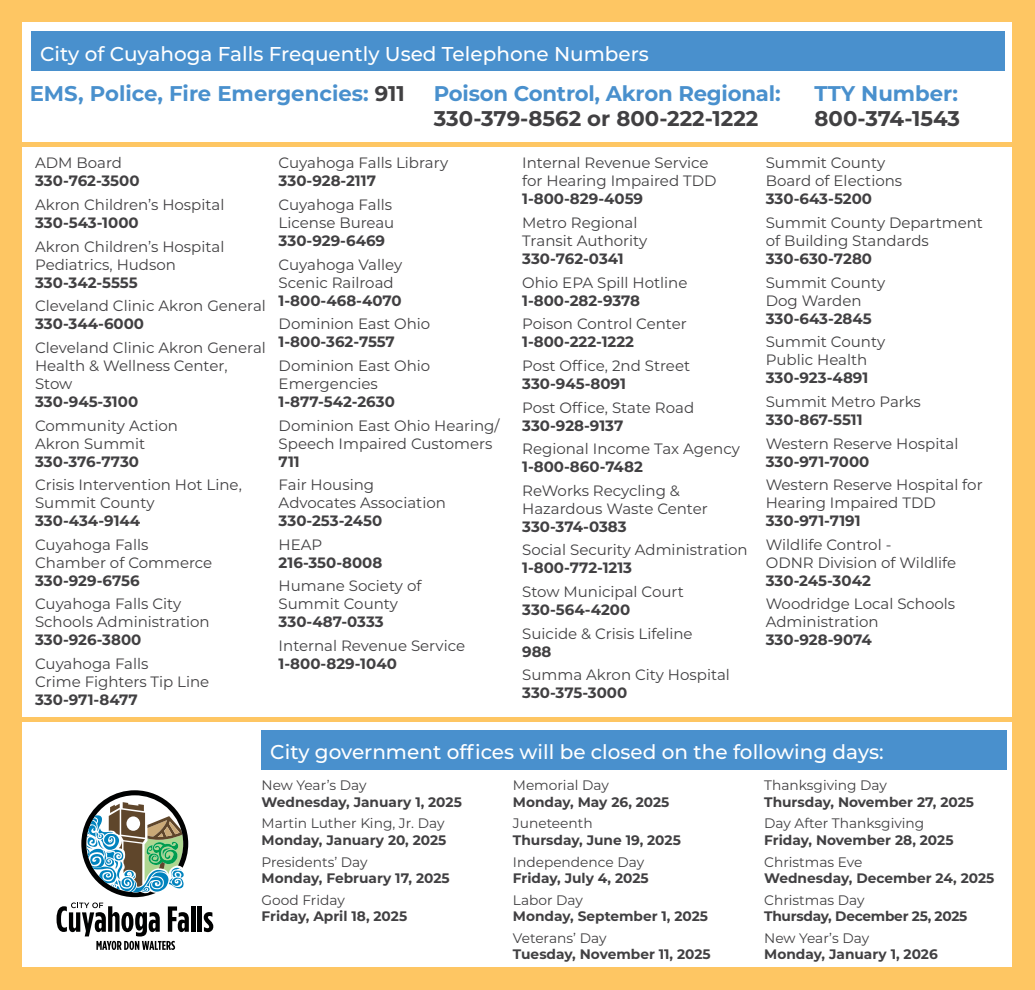
<style>
.page{position:relative;width:1035px;height:990px;background:#fec663}
.page>*{position:absolute;margin:0;border:0;box-sizing:border-box;transform-origin:0 0}
.t1{font:700 21.25px "Montserrat";letter-spacing:-.01em;color:#4990cd}
.t2{font:700 21.25px "Montserrat";color:#414042}
.t3{font:500 20px "Montserrat";color:#fff}
.t4{font:15px/18px "Montserrat";color:#414042}
.t5{font:700 15px "Montserrat";color:#414042}
.t6{font:700 13.75px "Montserrat";color:#414042}
.t7{font:13.75px "Montserrat";color:#414042}
.t8{font:700 13.75px "Montserrat";letter-spacing:-.02em;color:#414042}
.s1{color:#414042}
</style>
<div class="page">
<div style="left:22px;top:22px;width:990px;height:946px;background:#fff"></div>
<div style="left:31px;top:32px;width:974px;height:39px;background:#4990cd"></div>
<hr style="left:191px;top:906px;width:4px;height:26px;background:#000101">
<hr style="left:198px;top:906px;width:4px;height:26px;background:#000101">
<svg style="left:204px;top:912px;width:9px;height:20px"></svg>
<svg style="left:81px;top:790px;width:107px;height:107px"></svg>
<svg style="left:57px;top:903px;width:132px;height:47px"></svg>
<div style="left:0;top:142px;width:1035px;height:5px;background:#fec663"></div>
<div style="left:0;top:717px;width:1035px;height:5px;background:#fec663"></div>
<div style="left:262px;top:730px;width:745px;height:39px;background:#4990cd"></div>
<h2 class="t3" style="left:40px;top:40px;width:610px">City of Cuyahoga Falls Frequently Used Telephone Numbers</h2>
<h1 class="t1" style="left:30px;top:78px;width:377px">EMS, Police, Fire Emergencies: <span class="s1">911</span></h1>
<h1 class="t1" style="left:434px;top:78px;width:348px">Poison Control, Akron Regional:</h1>
<h1 class="t2" style="left:434px;top:103px;width:326px">330-379-8562 or 800-222-1222</h1>
<h1 class="t1" style="left:815px;top:78px;width:145px">TTY Number:</h1>
<h1 class="t2" style="left:815px;top:103px;width:147px">800-374-1543</h1>
<p class="t4" style="left:35px;top:154px;width:88px">ADM Board</p>
<p class="t5" style="left:35px;top:170px;width:106px">330-762-3500</p>
<p class="t4" style="left:35px;top:195px;width:191px">Akron Children’s Hospital</p>
<p class="t5" style="left:35px;top:212px;width:105px">330-543-1000</p>
<p class="t4" style="left:35px;top:237px;width:191px">Akron Children’s Hospital<br>Pediatrics, Hudson</p>
<p class="t5" style="left:35px;top:272px;width:104px">330-342-5555</p>
<p class="t4" style="left:35px;top:296px;width:232px">Cleveland Clinic Akron General</p>
<p class="t5" style="left:35px;top:313px;width:111px">330-344-6000</p>
<p class="t4" style="left:35px;top:338px;width:232px">Cleveland Clinic Akron General<br>Health &amp; Wellness Center,<br>Stow</p>
<p class="t5" style="left:35px;top:391px;width:105px">330-945-3100</p>
<p class="t4" style="left:35px;top:416px;width:144px">Community Action<br>Akron Summit</p>
<p class="t5" style="left:35px;top:450px;width:105px">330-376-7730</p>
<p class="t4" style="left:35px;top:475px;width:208px">Crisis Intervention Hot Line,<br>Summit County</p>
<p class="t5" style="left:35px;top:510px;width:107px">330-434-9144</p>
<p class="t4" style="left:35px;top:535px;width:179px">Cuyahoga Falls<br>Chamber of Commerce</p>
<p class="t5" style="left:35px;top:570px;width:106px">330-929-6756</p>
<p class="t4" style="left:35px;top:595px;width:176px">Cuyahoga Falls City<br>Schools Administration</p>
<p class="t5" style="left:35px;top:629px;width:108px">330-926-3800</p>
<p class="t4" style="left:35px;top:654px;width:176px">Cuyahoga Falls<br>Crime Fighters Tip Line</p>
<p class="t5" style="left:35px;top:689px;width:104px">330-971-8477</p>
<p class="t4" style="left:279px;top:154px;width:171px">Cuyahoga Falls Library</p>
<p class="t5" style="left:279px;top:170px;width:99px">330-928-2117</p>
<p class="t4" style="left:279px;top:195px;width:117px">Cuyahoga Falls<br>License Bureau</p>
<p class="t5" style="left:279px;top:230px;width:108px">330-929-6469</p>
<p class="t4" style="left:279px;top:255px;width:125px">Cuyahoga Valley<br>Scenic Railroad</p>
<p class="t5" style="left:279px;top:290px;width:125px">1-800-468-4070</p>
<p class="t4" style="left:279px;top:314px;width:153px">Dominion East Ohio</p>
<p class="t5" style="left:279px;top:331px;width:118px">1-800-362-7557</p>
<p class="t4" style="left:279px;top:356px;width:153px">Dominion East Ohio<br>Emergencies</p>
<p class="t5" style="left:279px;top:391px;width:118px">1-877-542-2630</p>
<p class="t4" style="left:279px;top:416px;width:222px">Dominion East Ohio Hearing/<br>Speech Impaired Customers</p>
<p class="t5" style="left:279px;top:450px;width:23px">711</p>
<p class="t4" style="left:279px;top:475px;width:169px">Fair Housing<br>Advocates Association</p>
<p class="t5" style="left:279px;top:510px;width:105px">330-253-2450</p>
<p class="t4" style="left:279px;top:535px;width:45px">HEAP</p>
<p class="t5" style="left:279px;top:552px;width:105px">216-350-8008</p>
<p class="t4" style="left:279px;top:577px;width:144px">Humane Society of<br>Summit County</p>
<p class="t5" style="left:279px;top:611px;width:107px">330-487-0333</p>
<p class="t4" style="left:279px;top:636px;width:188px">Internal Revenue Service</p>
<p class="t5" style="left:279px;top:653px;width:120px">1-800-829-1040</p>
<p class="t4" style="left:522px;top:154px;width:196px">Internal Revenue Service for Hearing Impaired TDD</p>
<p class="t5" style="left:522px;top:188px;width:123px">1-800-829-4059</p>
<p class="t4" style="left:522px;top:213px;width:127px">Metro Regional<br>Transit Authority</p>
<p class="t5" style="left:522px;top:248px;width:103px">330-762-0341</p>
<p class="t4" style="left:522px;top:273px;width:167px">Ohio EPA Spill Hotline</p>
<p class="t5" style="left:522px;top:290px;width:119px">1-800-282-9378</p>
<p class="t4" style="left:522px;top:314px;width:166px">Poison Control Center</p>
<p class="t5" style="left:522px;top:331px;width:113px">1-800-222-1222</p>
<p class="t4" style="left:522px;top:356px;width:169px">Post Office, 2nd Street</p>
<p class="t5" style="left:522px;top:373px;width:105px">330-945-8091</p>
<p class="t4" style="left:522px;top:398px;width:174px">Post Office, State Road</p>
<p class="t5" style="left:522px;top:414px;width:103px">330-928-9137</p>
<p class="t4" style="left:522px;top:439px;width:219px">Regional Income Tax Agency</p>
<p class="t5" style="left:522px;top:456px;width:122px">1-800-860-7482</p>
<p class="t4" style="left:522px;top:481px;width:187px">ReWorks Recycling &amp;<br>Hazardous Waste Center</p>
<p class="t5" style="left:522px;top:516px;width:106px">330-374-0383</p>
<p class="t4" style="left:522px;top:541px;width:227px">Social Security Administration</p>
<p class="t5" style="left:522px;top:557px;width:111px">1-800-772-1213</p>
<p class="t4" style="left:522px;top:582px;width:163px">Stow Municipal Court</p>
<p class="t5" style="left:522px;top:599px;width:110px">330-564-4200</p>
<p class="t4" style="left:522px;top:624px;width:172px">Suicide &amp; Crisis Lifeline</p>
<p class="t5" style="left:522px;top:641px;width:31px">988</p>
<p class="t4" style="left:522px;top:665px;width:209px">Summa Akron City Hospital</p>
<p class="t5" style="left:522px;top:682px;width:107px">330-375-3000</p>
<p class="t4" style="left:766px;top:154px;width:138px">Summit County<br>Board of Elections</p>
<p class="t5" style="left:766px;top:188px;width:108px">330-643-5200</p>
<p class="t4" style="left:766px;top:213px;width:219px">Summit County Department of Building Standards</p>
<p class="t5" style="left:766px;top:248px;width:108px">330-630-7280</p>
<p class="t4" style="left:766px;top:273px;width:121px">Summit County<br>Dog Warden</p>
<p class="t5" style="left:766px;top:308px;width:107px">330-643-2845</p>
<p class="t4" style="left:766px;top:332px;width:121px">Summit County<br>Public Health</p>
<p class="t5" style="left:766px;top:367px;width:104px">330-923-4891</p>
<p class="t4" style="left:766px;top:392px;width:157px">Summit Metro Parks</p>
<p class="t5" style="left:766px;top:409px;width:98px">330-867-5511</p>
<p class="t4" style="left:766px;top:434px;width:194px">Western Reserve Hospital</p>
<p class="t5" style="left:766px;top:450px;width:105px">330-971-7000</p>
<p class="t4" style="left:766px;top:475px;width:218px">Western Reserve Hospital for<br>Hearing Impaired TDD</p>
<p class="t5" style="left:766px;top:510px;width:96px">330-971-7191</p>
<p class="t4" style="left:766px;top:535px;width:192px">Wildlife Control -<br>ODNR Division of Wildlife</p>
<p class="t5" style="left:766px;top:570px;width:107px">330-245-3042</p>
<p class="t4" style="left:766px;top:595px;width:191px">Woodridge Local Schools<br>Administration</p>
<p class="t5" style="left:766px;top:629px;width:108px">330-928-9074</p>
<h2 class="t3" style="left:270px;top:738px;width:615px">City government offices will be closed on the following days:</h2>
<p class="t7" style="left:262px;top:776px;width:106px">New Year’s Day</p>
<p class="t6" style="left:262px;top:792px;width:202px">Wednesday, January 1, 2025</p>
<p class="t7" style="left:262px;top:814px;width:184px">Martin Luther King, Jr. Day</p>
<p class="t6" style="left:262px;top:830px;width:186px">Monday, January 20, 2025</p>
<p class="t7" style="left:262px;top:852px;width:108px">Presidents’ Day</p>
<p class="t6" style="left:262px;top:868px;width:190px">Monday, February 17, 2025</p>
<p class="t7" style="left:262px;top:890px;width:85px">Good Friday</p>
<p class="t6" style="left:262px;top:906px;width:147px">Friday, April 18, 2025</p>
<p class="t7" style="left:513px;top:776px;width:98px">Memorial Day</p>
<p class="t6" style="left:513px;top:792px;width:158px">Monday, May 26, 2025</p>
<p class="t7" style="left:513px;top:814px;width:81px">Juneteenth</p>
<p class="t6" style="left:513px;top:830px;width:169px">Thursday, June 19, 2025</p>
<p class="t7" style="left:513px;top:852px;width:133px">Independence Day</p>
<p class="t6" style="left:513px;top:868px;width:137px">Friday, July 4, 2025</p>
<p class="t7" style="left:513px;top:890px;width:72px">Labor Day</p>
<p class="t6" style="left:513px;top:906px;width:197px">Monday, September 1, 2025</p>
<p class="t7" style="left:513px;top:929px;width:95px">Veterans’ Day</p>
<p class="t6" style="left:513px;top:945px;width:199px">Tuesday, November 11, 2025</p>
<p class="t7" style="left:764px;top:776px;width:124px">Thanksgiving Day</p>
<p class="t6" style="left:764px;top:792px;width:211px">Thursday, November 27, 2025</p>
<p class="t7" style="left:764px;top:814px;width:162px">Day After Thanksgiving</p>
<p class="t6" style="left:764px;top:830px;width:191px">Friday, November 28, 2025</p>
<p class="t7" style="left:764px;top:852px;width:100px">Christmas Eve</p>
<p class="t6" style="left:764px;top:868px;width:232px">Wednesday, December 24, 2025</p>
<p class="t7" style="left:764px;top:890px;width:102px">Christmas Day</p>
<p class="t8" style="left:764px;top:906px;width:205px">Thursday, December 25, 2025</p>
<p class="t7" style="left:764px;top:929px;width:106px">New Year’s Day</p>
<p class="t6" style="left:764px;top:945px;width:175px">Monday, January 1, 2026</p>
</div>
